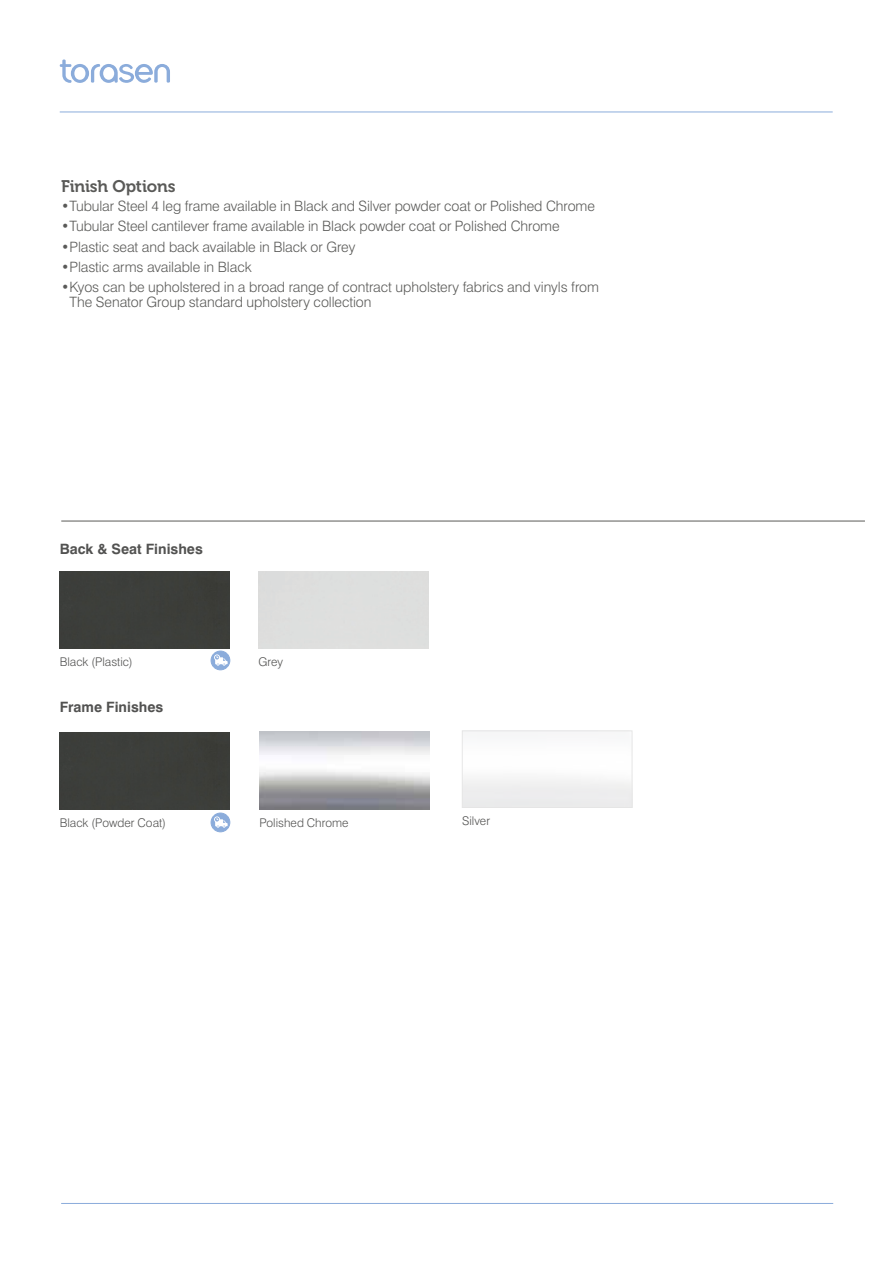
<style>
.page{position:relative;width:893px;height:1263px;background:#fff}
.page>*{position:absolute;margin:0;border:0;box-sizing:border-box;transform-origin:0 0}
.t1{font:16.8px "Museo 700";letter-spacing:-.01em;color:#5a5a58}
.t2{font:300 14.25px/15px "Swiss 721 BT";letter-spacing:-.005em;color:#5a5a58}
.t3{font:700 14.25px "Swiss 721 BT";color:#525251}
.t4{font:300 12px "Swiss 721 BT";color:#525251}
</style>
<div class="page">
<hr style="left:60px;top:112px;width:773px;height:1px;background:#8bacdb">
<hr style="left:61px;top:1203px;width:772px;height:1px;background:#8bacdb">
<svg style="left:60px;top:60px;width:110px;height:23px"></svg>
<hr style="left:61px;top:521px;width:804px;height:1px;background:#5a5a58">
<div style="left:60px;top:571px;width:170px;height:77px;background:#3c3e3a"></div>
<div style="left:60px;top:732px;width:170px;height:77px;background:#3c3e3a"></div>
<div style="left:211px;top:651px;width:19px;height:19px;background:#8bacdb;border-radius:50%"></div>
<div style="left:211px;top:651px;width:19px;height:19px;border:1px solid #8bacdb;border-radius:50%"></div>
<svg style="left:214px;top:654px;width:14px;height:12px"></svg>
<div style="left:211px;top:813px;width:19px;height:19px;background:#8bacdb;border-radius:50%"></div>
<div style="left:211px;top:813px;width:19px;height:19px;border:1px solid #8bacdb;border-radius:50%"></div>
<svg style="left:214px;top:816px;width:14px;height:12px"></svg>
<p class="t1" style="left:61px;top:176px;width:116px">Finish Options</p>
<p class="t2" style="left:61px;top:198px;width:535px">•Tubular Steel 4 leg frame available in Black and Silver powder coat or Polished Chrome</p>
<p class="t2" style="left:61px;top:219px;width:500px">•Tubular Steel cantilever frame available in Black powder coat or Polished Chrome</p>
<p class="t2" style="left:61px;top:239px;width:296px">•Plastic seat and back available in Black or Grey</p>
<p class="t2" style="left:61px;top:259px;width:192px">•Plastic arms available in Black</p>
<p class="t2" style="left:70px;top:279px;width:531px;text-indent:-9px">•Kyos can be upholstered in a broad range of contract upholstery fabrics and vinyls from<br>The Senator Group standard upholstery collection</p>
<p class="t3" style="left:60px;top:540px;width:145px">Back &amp; Seat Finishes</p>
<p class="t4" style="left:60px;top:654px;width:74px">Black (Plastic)</p>
<p class="t3" style="left:60px;top:698px;width:105px">Frame Finishes</p>
<p class="t4" style="left:258px;top:654px;width:26px">Grey</p>
<p class="t4" style="left:60px;top:815px;width:108px">Black (Powder Coat)</p>
<p class="t4" style="left:259px;top:815px;width:91px">Polished Chrome</p>
<p class="t4" style="left:462px;top:814px;width:29px">Silver</p>
</div>
